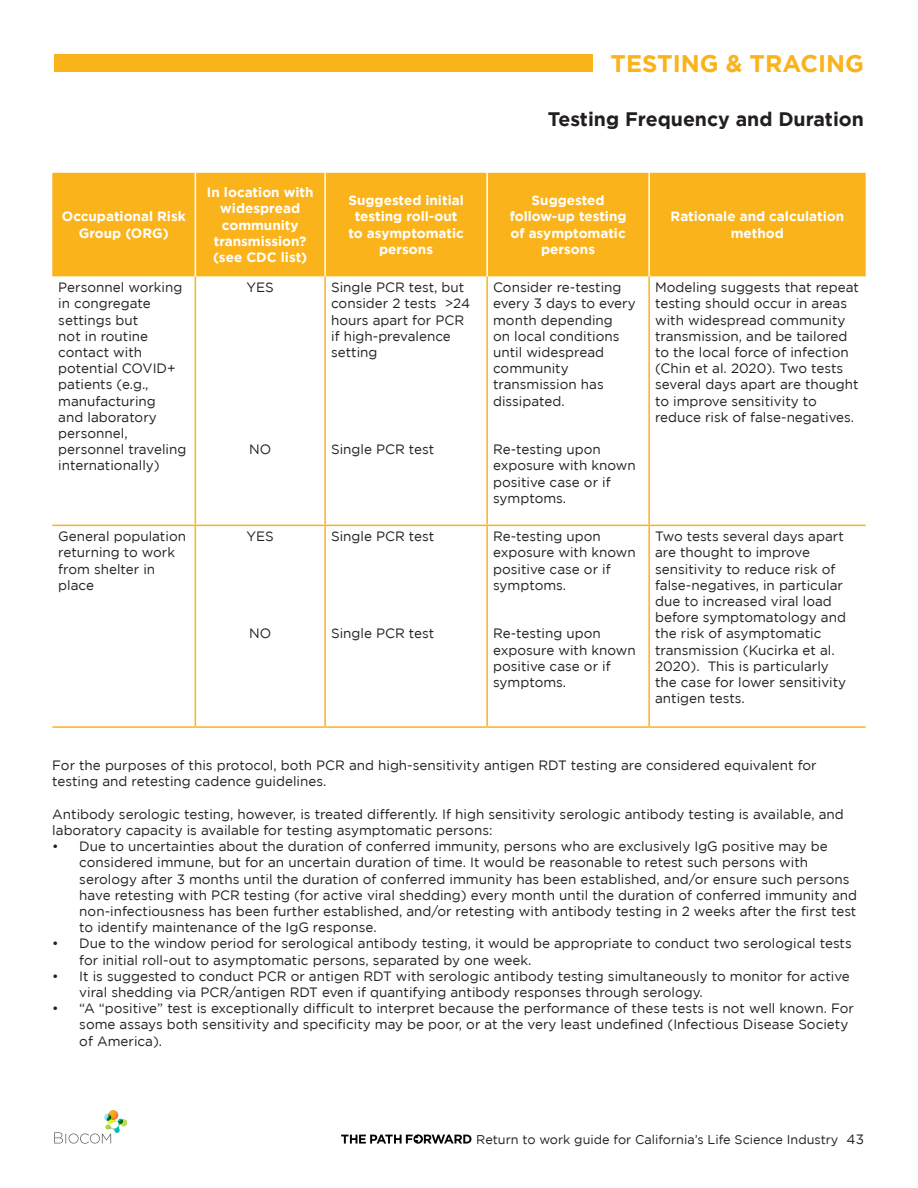
<style>
.page{position:relative;width:918px;height:1188px;background:#fff}
.page>*{position:absolute;margin:0;border:0;box-sizing:border-box;transform-origin:0 0}
.t1{font:700 24px "Gotham";color:#fbb31b}
.t2{font:700 19.5px "Gotham";color:#231f20}
.t3{font:13.5px/16.2px "Gotham";color:#231f20}
.t4{font:700 13.5px/16.2px "Gotham";color:#fff;text-align:center}
.t5{font:12.6px "Gotham";color:#231f20}
.s1{font-size:13.5px}
</style>
<div class="page">
<svg style="left:341px;top:1134px;width:131px;height:10px"></svg>
<svg style="left:54px;top:1110px;width:74px;height:34px"></svg>
<div style="left:54px;top:54px;width:539px;height:18px;background:#fbb31b"></div>
<div style="left:52px;top:173px;width:814px;height:103px;background:#fbb31b"></div>
<hr style="left:195px;top:276px;width:1px;height:249px;background:#fbb31b">
<hr style="left:324px;top:276px;width:2px;height:249px;background:#fbb31b">
<hr style="left:486px;top:276px;width:2px;height:249px;background:#fbb31b">
<hr style="left:648px;top:276px;width:2px;height:249px;background:#fbb31b">
<hr style="left:195px;top:526px;width:1px;height:200px;background:#fbb31b">
<hr style="left:324px;top:526px;width:2px;height:200px;background:#fbb31b">
<hr style="left:486px;top:526px;width:2px;height:200px;background:#fbb31b">
<hr style="left:648px;top:526px;width:2px;height:200px;background:#fbb31b">
<hr style="left:52px;top:525px;width:143px;height:1px;background:#fbb31b">
<hr style="left:195px;top:525px;width:130px;height:1px;background:#fbb31b">
<hr style="left:325px;top:525px;width:162px;height:1px;background:#fbb31b">
<hr style="left:487px;top:525px;width:162px;height:1px;background:#fbb31b">
<hr style="left:649px;top:525px;width:217px;height:1px;background:#fbb31b">
<hr style="left:195px;top:173px;width:1px;height:103px;background:#fff">
<hr style="left:324px;top:173px;width:2px;height:103px;background:#fff">
<hr style="left:486px;top:173px;width:2px;height:103px;background:#fff">
<hr style="left:648px;top:173px;width:2px;height:103px;background:#fff">
<hr style="left:52px;top:726px;width:143px;height:2px;background:#fbb31b">
<hr style="left:195px;top:726px;width:130px;height:2px;background:#fbb31b">
<hr style="left:325px;top:726px;width:162px;height:2px;background:#fbb31b">
<hr style="left:487px;top:726px;width:162px;height:2px;background:#fbb31b">
<hr style="left:649px;top:726px;width:217px;height:2px;background:#fbb31b">
<p class="t1" style="left:611px;top:49px;width:255px">TESTING &amp; TRACING</p>
<p class="t2" style="left:548px;top:108px;width:318px">Testing Frequency and Duration</p>
<p class="t4" style="left:62px;top:208px;width:125px">Occupational Risk<br>Group (ORG)</p>
<p class="t4" style="left:207px;top:184px;width:108px">In location with widespread community transmission? (see CDC list)</p>
<p class="t4" style="left:348px;top:192px;width:117px">Suggested initial testing roll-out to asymptomatic persons</p>
<p class="t4" style="left:532px;top:192px;width:74px">Suggested</p>
<p class="t4" style="left:510px;top:208px;width:118px">follow-up testing of asymptomatic persons</p>
<p class="t4" style="left:671px;top:208px;width:175px">Rationale and calculation method</p>
<p class="t3" style="left:58px;top:279px;width:130px">Personnel working in congregate settings but<br>not in routine contact with potential COVID+ patients (e.g., manufacturing<br>and laboratory personnel, personnel traveling internationally)</p>
<p class="t3" style="left:247px;top:279px;width:29px">YES</p>
<p class="t3" style="left:249px;top:441px;width:24px">NO</p>
<p class="t3" style="left:58px;top:528px;width:129px">General population returning to work from shelter in place</p>
<p class="t3" style="left:247px;top:528px;width:29px">YES</p>
<p class="t3" style="left:249px;top:625px;width:24px">NO</p>
<p class="t3" style="left:331px;top:279px;width:140px">Single PCR test, but consider 2 tests &gt;24 hours apart for PCR if high-prevalence setting</p>
<p class="t3" style="left:331px;top:441px;width:105px">Single PCR test</p>
<p class="t3" style="left:331px;top:528px;width:105px">Single PCR test</p>
<p class="t3" style="left:331px;top:625px;width:105px">Single PCR test</p>
<p class="t3" style="left:493px;top:279px;width:144px">Consider re-testing every 3 days to every month depending<br>on local conditions until widespread community transmission has dissipated.</p>
<p class="t3" style="left:493px;top:441px;width:144px">Re-testing upon exposure with known positive case or if symptoms.</p>
<p class="t3" style="left:493px;top:528px;width:144px">Re-testing upon exposure with known positive case or if symptoms.</p>
<p class="t3" style="left:493px;top:625px;width:144px">Re-testing upon exposure with known positive case or if symptoms.</p>
<p class="t3" style="left:655px;top:279px;width:205px">Modeling suggests that repeat testing should occur in areas with widespread community transmission, and be tailored to the local force of infection (Chin et al. 2020). Two tests several days apart are thought to improve sensitivity to reduce risk of false-negatives.</p>
<p class="t3" style="left:655px;top:528px;width:193px">Two tests several days apart are thought to improve sensitivity to reduce risk of false-negatives, in particular due to increased viral load before symptomatology and the risk of asymptomatic transmission (Kucirka et al.<br>2020). This is particularly the case for lower sensitivity antigen tests.</p>
<p class="t3" style="left:52px;top:757px;width:766px">For the purposes of this protocol, both PCR and high-sensitivity antigen RDT testing are considered equivalent for testing and retesting cadence guidelines.</p>
<p class="t3" style="left:52px;top:806px;width:793px">Antibody serologic testing, however, is treated differently. If high sensitivity serologic antibody testing is available, and laboratory capacity is available for testing asymptomatic persons:</p>
<p class="t3" style="left:79px;top:838px;width:779px;text-indent:-27px">• Due to uncertainties about the duration of conferred immunity, persons who are exclusively IgG positive may be considered immune, but for an uncertain duration of time. It would be reasonable to retest such persons with serology after 3 months until the duration of conferred immunity has been established, and/or ensure such persons have retesting with PCR testing (for active viral shedding) every month until the duration of conferred immunity and non-infectiousness has been further established, and/or retesting with antibody testing in 2 weeks after the first test to identify maintenance of the IgG response.</p>
<p class="t3" style="left:79px;top:935px;width:774px;text-indent:-27px">• Due to the window period for serological antibody testing, it would be appropriate to conduct two serological tests for initial roll-out to asymptomatic persons, separated by one week.</p>
<p class="t3" style="left:79px;top:968px;width:772px;text-indent:-27px">• It is suggested to conduct PCR or antigen RDT with serologic antibody testing simultaneously to monitor for active viral shedding via PCR/antigen RDT even if quantifying antibody responses through serology.</p>
<p class="t3" style="left:79px;top:1000px;width:776px;text-indent:-27px">• “A “positive” test is exceptionally difficult to interpret because the performance of these tests is not well known. For some assays both sensitivity and specificity may be poor, or at the very least undefined (Infectious Disease Society of America).</p>
<p class="t5" style="left:476px;top:1132px;width:389px">Return to work guide for California’s Life Science Industry <span class="s1">43</span></p>
</div>
